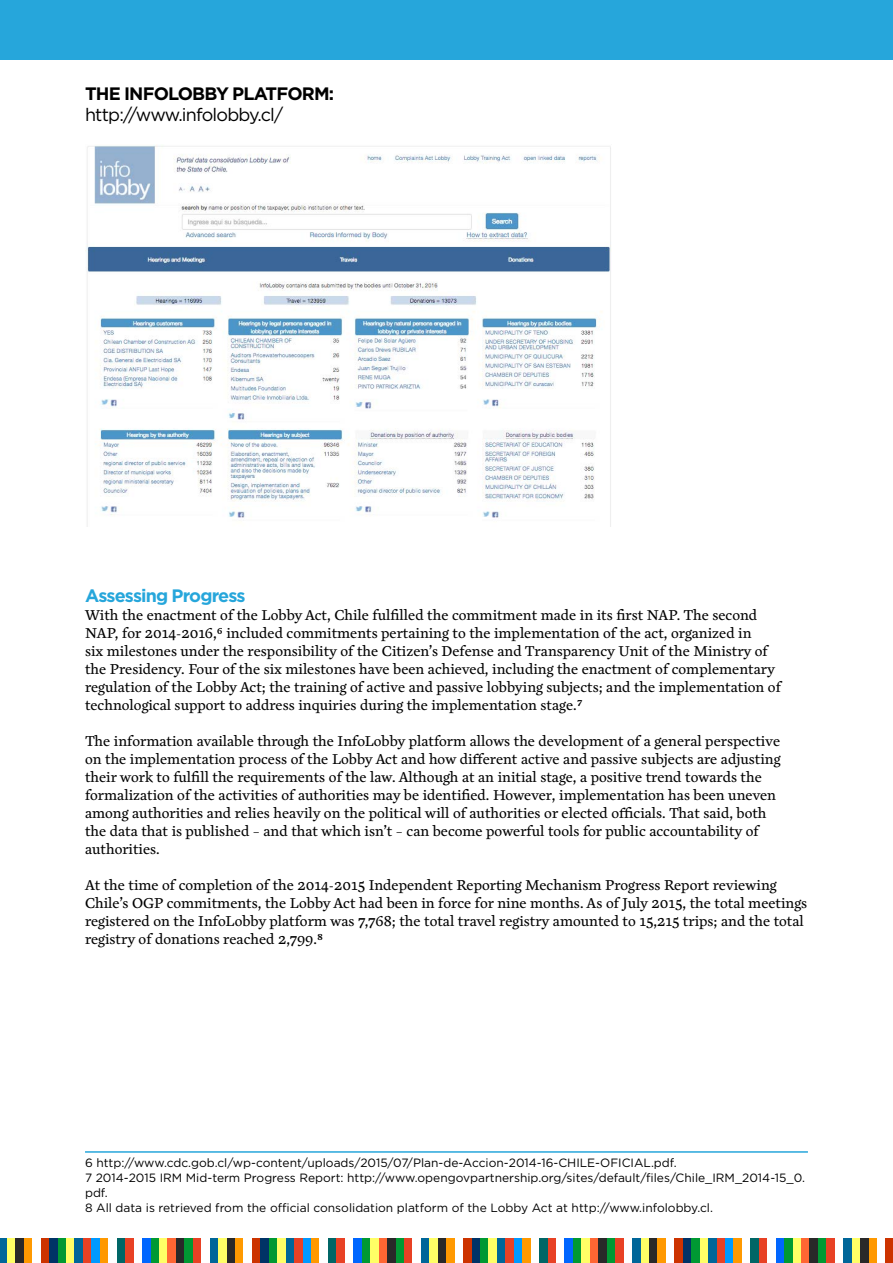
<style>
.page{position:relative;width:893px;height:1263px;background:#fff}
.page>*{position:absolute;margin:0;border:0;box-sizing:border-box;transform-origin:0 0}
.t1{font:18px "Gotham";letter-spacing:-.045em;color:#000}
.t2{font:700 18px "Gotham";letter-spacing:-.045em;color:#000}
.t3{font:700 18px "Gotham";letter-spacing:-.045em;color:#26a6db}
.t4{font:15px/18px "Cardea OTCE";color:#000}
.t5{font:12px/15px "Gotham";color:#000}
</style>
<div class="page">
<div style="left:0;top:1238px;width:7px;height:25px;background:#069"></div>
<div style="left:7px;top:1238px;width:9px;height:25px;background:#ff6"></div>
<div style="left:16px;top:1238px;width:8px;height:25px;background:#292929"></div>
<div style="left:24px;top:1238px;width:9px;height:25px;background:#f90"></div>
<div style="left:41px;top:1238px;width:8px;height:25px;background:#c30"></div>
<div style="left:49px;top:1238px;width:9px;height:25px;background:#036"></div>
<div style="left:58px;top:1238px;width:8px;height:25px;background:#093"></div>
<div style="left:66px;top:1238px;width:9px;height:25px;background:#ff6"></div>
<div style="left:75px;top:1238px;width:8px;height:25px;background:#069"></div>
<div style="left:83px;top:1238px;width:9px;height:25px;background:#e84124"></div>
<div style="left:92px;top:1238px;width:8px;height:25px;background:#09f"></div>
<div style="left:100px;top:1238px;width:9px;height:25px;background:#f90"></div>
<div style="left:117px;top:1238px;width:8px;height:25px;background:#066"></div>
<div style="left:125px;top:1238px;width:9px;height:25px;background:#e84124"></div>
<div style="left:142px;top:1238px;width:9px;height:25px;background:#06f"></div>
<div style="left:151px;top:1238px;width:8px;height:25px;background:#093"></div>
<div style="left:159px;top:1238px;width:9px;height:25px;background:#ff6"></div>
<div style="left:168px;top:1238px;width:8px;height:25px;background:#f63"></div>
<div style="left:176px;top:1238px;width:9px;height:25px;background:#292929"></div>
<div style="left:185px;top:1238px;width:8px;height:25px;background:#093"></div>
<div style="left:193px;top:1238px;width:8px;height:25px;background:#e84124"></div>
<div style="left:210px;top:1238px;width:8px;height:25px;background:#069"></div>
<div style="left:218px;top:1238px;width:9px;height:25px;background:#ff6"></div>
<div style="left:227px;top:1238px;width:8px;height:25px;background:#292929"></div>
<div style="left:235px;top:1238px;width:9px;height:25px;background:#f90"></div>
<div style="left:252px;top:1238px;width:9px;height:25px;background:#c30"></div>
<div style="left:261px;top:1238px;width:8px;height:25px;background:#036"></div>
<div style="left:269px;top:1238px;width:8px;height:25px;background:#093"></div>
<div style="left:277px;top:1238px;width:9px;height:25px;background:#ff6"></div>
<div style="left:286px;top:1238px;width:8px;height:25px;background:#069"></div>
<div style="left:294px;top:1238px;width:9px;height:25px;background:#e84124"></div>
<div style="left:303px;top:1238px;width:8px;height:25px;background:#09f"></div>
<div style="left:311px;top:1238px;width:9px;height:25px;background:#f90"></div>
<div style="left:328px;top:1238px;width:9px;height:25px;background:#066"></div>
<div style="left:337px;top:1238px;width:8px;height:25px;background:#e84124"></div>
<div style="left:354px;top:1238px;width:8px;height:25px;background:#06f"></div>
<div style="left:362px;top:1238px;width:8px;height:25px;background:#093"></div>
<div style="left:370px;top:1238px;width:9px;height:25px;background:#ff6"></div>
<div style="left:379px;top:1238px;width:8px;height:25px;background:#f63"></div>
<div style="left:387px;top:1238px;width:9px;height:25px;background:#292929"></div>
<div style="left:396px;top:1238px;width:8px;height:25px;background:#093"></div>
<div style="left:404px;top:1238px;width:9px;height:25px;background:#e84124"></div>
<div style="left:421px;top:1238px;width:9px;height:25px;background:#069"></div>
<div style="left:430px;top:1238px;width:8px;height:25px;background:#ff6"></div>
<div style="left:438px;top:1238px;width:8px;height:25px;background:#292929"></div>
<div style="left:446px;top:1238px;width:9px;height:25px;background:#f90"></div>
<div style="left:463px;top:1238px;width:9px;height:25px;background:#c30"></div>
<div style="left:472px;top:1238px;width:8px;height:25px;background:#036"></div>
<div style="left:480px;top:1238px;width:9px;height:25px;background:#093"></div>
<div style="left:489px;top:1238px;width:8px;height:25px;background:#ff6"></div>
<div style="left:497px;top:1238px;width:9px;height:25px;background:#069"></div>
<div style="left:506px;top:1238px;width:8px;height:25px;background:#e84124"></div>
<div style="left:514px;top:1238px;width:8px;height:25px;background:#09f"></div>
<div style="left:522px;top:1238px;width:9px;height:25px;background:#f90"></div>
<div style="left:539px;top:1238px;width:9px;height:25px;background:#066"></div>
<div style="left:548px;top:1238px;width:8px;height:25px;background:#e84124"></div>
<div style="left:565px;top:1238px;width:8px;height:25px;background:#06f"></div>
<div style="left:573px;top:1238px;width:9px;height:25px;background:#093"></div>
<div style="left:582px;top:1238px;width:8px;height:25px;background:#ff6"></div>
<div style="left:590px;top:1238px;width:8px;height:25px;background:#f63"></div>
<div style="left:598px;top:1238px;width:9px;height:25px;background:#292929"></div>
<div style="left:607px;top:1238px;width:8px;height:25px;background:#093"></div>
<div style="left:615px;top:1238px;width:9px;height:25px;background:#e84124"></div>
<div style="left:632px;top:1238px;width:9px;height:25px;background:#069"></div>
<div style="left:641px;top:1238px;width:8px;height:25px;background:#ff6"></div>
<div style="left:649px;top:1238px;width:9px;height:25px;background:#292929"></div>
<div style="left:658px;top:1238px;width:8px;height:25px;background:#f90"></div>
<div style="left:674px;top:1238px;width:9px;height:25px;background:#c30"></div>
<div style="left:683px;top:1238px;width:8px;height:25px;background:#036"></div>
<div style="left:691px;top:1238px;width:9px;height:25px;background:#093"></div>
<div style="left:700px;top:1238px;width:8px;height:25px;background:#ff6"></div>
<div style="left:708px;top:1238px;width:9px;height:25px;background:#069"></div>
<div style="left:717px;top:1238px;width:8px;height:25px;background:#e84124"></div>
<div style="left:725px;top:1238px;width:9px;height:25px;background:#09f"></div>
<div style="left:734px;top:1238px;width:8px;height:25px;background:#f90"></div>
<div style="left:751px;top:1238px;width:8px;height:25px;background:#066"></div>
<div style="left:759px;top:1238px;width:8px;height:25px;background:#e84124"></div>
<div style="left:776px;top:1238px;width:8px;height:25px;background:#06f"></div>
<div style="left:784px;top:1238px;width:9px;height:25px;background:#093"></div>
<div style="left:793px;top:1238px;width:8px;height:25px;background:#ff6"></div>
<div style="left:801px;top:1238px;width:9px;height:25px;background:#f63"></div>
<div style="left:810px;top:1238px;width:8px;height:25px;background:#292929"></div>
<div style="left:818px;top:1238px;width:9px;height:25px;background:#093"></div>
<div style="left:827px;top:1238px;width:8px;height:25px;background:#e84124"></div>
<div style="left:843px;top:1238px;width:9px;height:25px;background:#069"></div>
<div style="left:852px;top:1238px;width:8px;height:25px;background:#ff6"></div>
<div style="left:860px;top:1238px;width:9px;height:25px;background:#292929"></div>
<div style="left:869px;top:1238px;width:8px;height:25px;background:#f90"></div>
<div style="left:886px;top:1238px;width:7px;height:25px;background:#c30"></div>
<div style="left:0;top:0;width:893px;height:60px;background:#26a6db"></div>
<img style="left:85px;top:145px;width:526px;height:382px">
<hr style="left:85px;top:1151px;width:723px;height:2px;background:#26a6db">
<p class="t2" style="left:85px;top:83px;width:251px">THE INFOLOBBY PLATFORM:</p>
<p class="t1" style="left:85px;top:105px;width:200px">http://www.infolobby.cl/</p>
<p class="t3" style="left:85px;top:585px;width:162px">Assessing Progress</p>
<p class="t4" style="left:85px;top:607px;width:697px">With the enactment of the Lobby Act, Chile fulfilled the commitment made in its first NAP. The second NAP, for 2014-2016,6 included commitments pertaining to the implementation of the act, organized in<br>six milestones under the responsibility of the Citizen’s Defense and Transparency Unit of the Ministry of the Presidency. Four of the six milestones have been achieved, including the enactment of complementary regulation of the Lobby Act; the training of active and passive lobbying subjects; and the implementation of technological support to address inquiries during the implementation stage.7</p>
<p class="t4" style="left:85px;top:733px;width:697px">The information available through the InfoLobby platform allows the development of a general perspective on the implementation process of the Lobby Act and how different active and passive subjects are adjusting their work to fulfill the requirements of the law. Although at an initial stage, a positive trend towards the formalization of the activities of authorities may be identified. However, implementation has been uneven among authorities and relies heavily on the political will of authorities or elected officials. That said, both the data that is published – and that which isn’t – can become powerful tools for public accountability of authorities.</p>
<p class="t4" style="left:85px;top:877px;width:724px">At the time of completion of the 2014-2015 Independent Reporting Mechanism Progress Report reviewing Chile’s OGP commitments, the Lobby Act had been in force for nine months. As of July 2015, the total meetings registered on the InfoLobby platform was 7,768; the total travel registry amounted to 15,215 trips; and the total registry of donations reached 2,799.8</p>
<p class="t5" style="left:85px;top:1155px;width:721px">6 http://www.cdc.gob.cl/wp-content/uploads/2015/07/Plan-de-Accion-2014-16-CHILE-OFICIAL.pdf.<br>7 2014-2015 IRM Mid-term Progress Report: http://www.opengovpartnership.org/sites/default/files/Chile_IRM_2014-15_0. pdf.<br>8 All data is retrieved from the official consolidation platform of the Lobby Act at http://www.infolobby.cl.</p>
</div>
